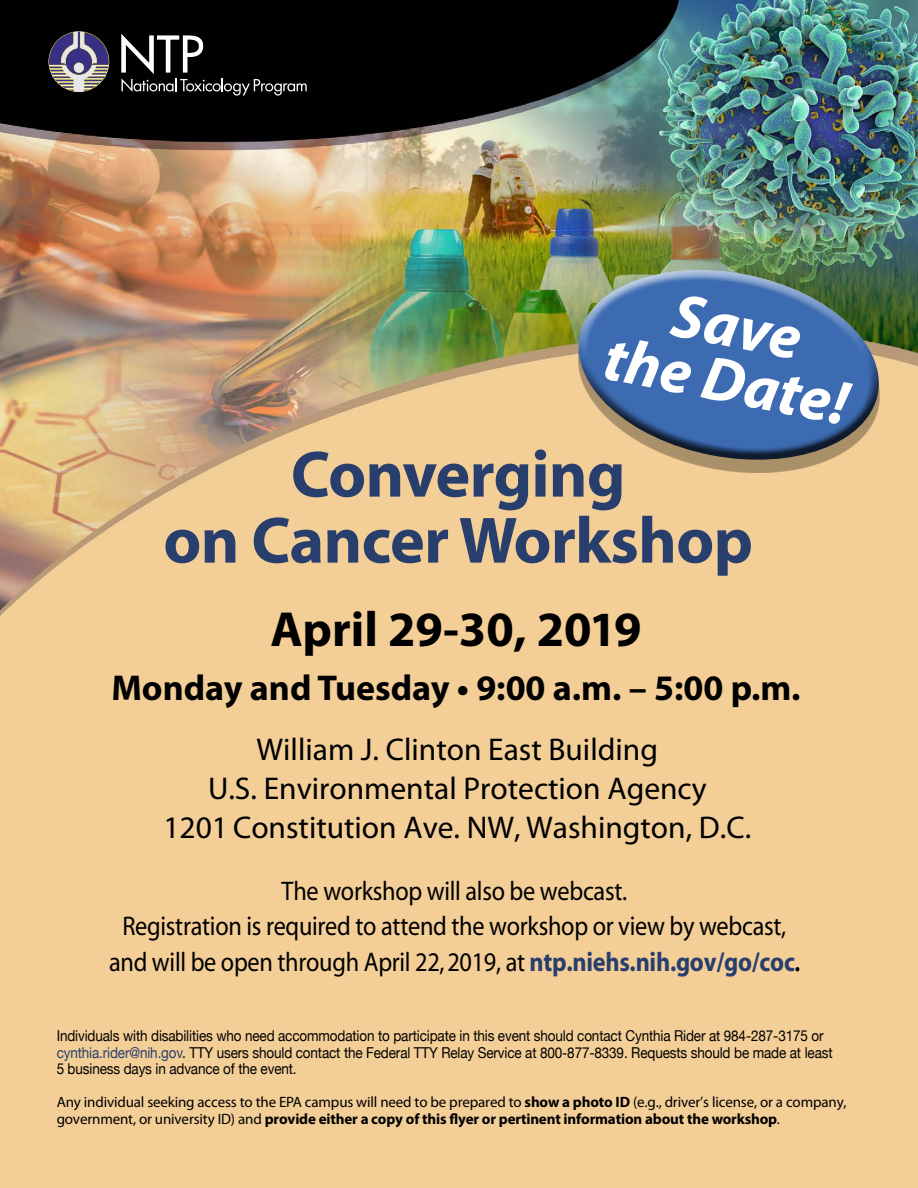
<style>
.page{position:relative;width:918px;height:1188px;background:#fff}
.page>*{position:absolute;margin:0;border:0;box-sizing:border-box;transform-origin:0 0}
.t1{font:700 66px/66px "Myriad";letter-spacing:-.01em;color:#283f6e;text-align:center}
.t2{font:italic 700 62.55px/55.2px "Myriad";color:#fff;text-align:center}
.t3{font:700 49.5px "Myriad Pro";color:#000}
.t4{font:700 36px "Myriad Pro";color:#000}
.t5{font:31.5px/39px "Myriad Pro";color:#000;text-align:center}
.t6{font:27px/35.2px "Myriad";letter-spacing:-.01em;color:#000;text-align:center;scale:.9 1}
.t7{font:15px/16.5px "Helvetica Neue";letter-spacing:-.01em;color:#000;scale:.9 1}
.t8{font:15px/16.5px "Myriad Pro";letter-spacing:-.01em;color:#000}
.s1{font-weight:700;color:#283f6e}
.s2{color:#283f6e}
.s3{font-weight:700}
</style>
<div class="page">
<img style="left:0;top:0;width:918px;height:1188px">
<img style="left:562px;top:235px;width:334px;height:56px">
<svg style="left:561px;top:291px;width:336px;height:198px;background:#728498"></svg>
<svg style="left:121px;top:34px;width:186px;height:62px;background:#282828"></svg>
<svg style="left:49px;top:31px;width:60px;height:61px;background:#696477"></svg>
<p class="t2" style="left:620px;top:278px;width:249px;rotate:11deg">Save<br>the Date!</p>
<p class="t1" style="left:163px;top:444px;width:591px">Converging<br>on Cancer Workshop</p>
<p class="t3" style="left:270px;top:597px;width:373px">April 29-30, 2019</p>
<p class="t4" style="left:111px;top:665px;width:691px">Monday and Tuesday • 9:00 a.m. – 5:00 p.m.</p>
<p class="t5" style="left:163px;top:729px;width:589px">William J. Clinton East Building<br>U.S. Environmental Protection Agency<br>1201 Constitution Ave. NW, Washington, D.C.</p>
<p class="t6" style="left:109px;top:875px;width:769px">The workshop will also be webcast.<br>Registration is required to attend the workshop or view by webcast, and will be open through April 22,2019, at <span class="s1">ntp.niehs.nih.gov/go/coc</span>.</p>
<p class="t7" style="left:57px;top:1029px;width:864px">Individuals with disabilities who need accommodation to participate in this event should contact Cynthia Rider at 984-287-3175 or <span class="s2">cynthia.rider@nih.gov</span>. TTY users should contact the Federal TTY Relay Service at 800-877-8339. Requests should be made at least<br>5 business days in advance of the event.</p>
<p class="t8" style="left:57px;top:1094px;width:792px">Any individual seeking access to the EPA campus will need to be prepared to <span class="s3">show a photo ID</span> (e.g., driver’s license, or a company, government, or university ID) and <span class="s3">provide either a copy of this flyer or pertinent information about the workshop</span>.</p>
</div>
